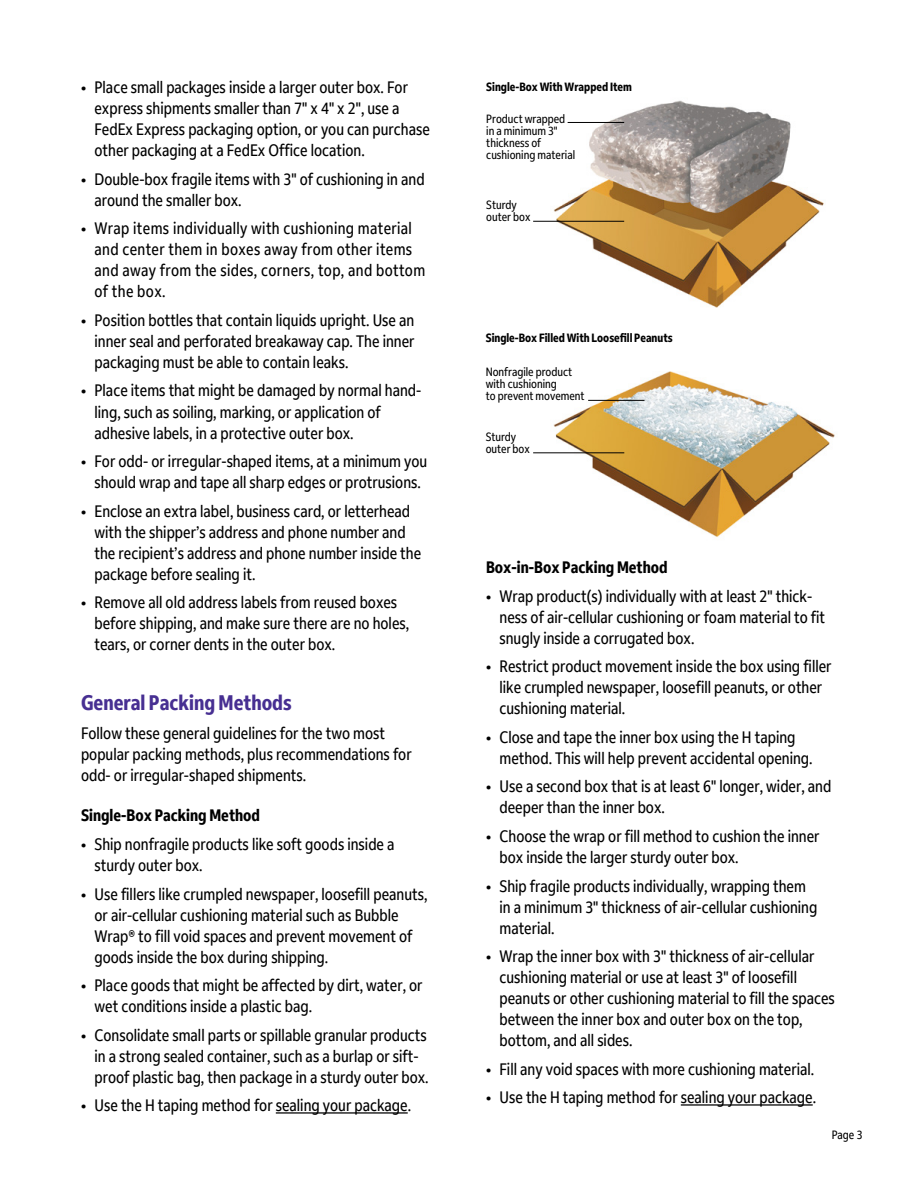
<style>
.page{position:relative;width:918px;height:1188px;background:#fff}
.page>*{position:absolute;margin:0;border:0;box-sizing:border-box;transform-origin:0 0}
.t1{font:700 condensed 21px "Fed Ex Sans";color:#472f92}
.t2{font:condensed 16.5px/21px "Fed Ex Sans";color:#000}
.t3{font:condensed 16.5px/21px "Fed Ex Sans";letter-spacing:.02em;color:#000}
.t4{font:700 condensed 16.5px "Fed Ex Sans";color:#000}
.t5{font:condensed 12px/12px "Fed Ex Sans";color:#000}
.t6{font:700 condensed 12px "Fed Ex Sans";color:#000}
</style>
<div class="page">
<hr style="left:276px;top:1112px;width:132px;height:2px;background:#000">
<hr style="left:681px;top:1104px;width:132px;height:2px;background:#000">
<img style="left:550px;top:371px;width:285px;height:166px">
<hr style="left:588px;top:400px;width:57px;height:1px;background:#000">
<hr style="left:533px;top:452px;width:91px;height:1px;background:#000">
<img style="left:538px;top:100px;width:286px;height:208px">
<hr style="left:568px;top:122px;width:56px;height:1px;background:#000">
<hr style="left:533px;top:221px;width:91px;height:1px;background:#000">
<p class="t2" style="left:94px;top:77px;width:337px;text-indent:-13px">• Place small packages inside a larger outer box. For express shipments smaller than 7" x 4" x 2", use a FedEx Express packaging option, or you can purchase other packaging at a FedEx Office location.</p>
<p class="t2" style="left:94px;top:169px;width:332px;text-indent:-13px">• Double-box fragile items with 3" of cushioning in and around the smaller box.</p>
<p class="t3" style="left:94px;top:218px;width:332px;text-indent:-13px">• Wrap items individually with cushioning material and center them in boxes away from other items and away from the sides, corners, top, and bottom of the box.</p>
<p class="t2" style="left:94px;top:310px;width:322px;text-align:justify;text-indent:-13px">• Position bottles that contain liquids upright. Use an inner seal and perforated breakaway cap. The inner packaging must be able to contain leaks.</p>
<p class="t2" style="left:94px;top:380px;width:328px;text-indent:-13px">• Place items that might be damaged by normal hand&shy;ling, such as soiling, marking, or application of adhesive labels, in a protective outer box.</p>
<p class="t2" style="left:81px;top:451px;width:348px;text-align:center">• For odd- or irregular-shaped items, at a minimum you should wrap and tape all sharp edges or protrusions.</p>
<p class="t2" style="left:94px;top:500px;width:328px;text-indent:-13px">• Enclose an extra label, business card, or letterhead with the shipper’s address and phone number and the recipient’s address and phone number inside the package before sealing it.</p>
<p class="t2" style="left:94px;top:592px;width:316px;text-indent:-13px">• Remove all old address labels from reused boxes before shipping, and make sure there are no holes, tears, or corner dents in the outer box.</p>
<p class="t1" style="left:81px;top:691px;width:212px">General Packing Methods</p>
<p class="t2" style="left:81px;top:723px;width:332px">Follow these general guidelines for the two most popular packing methods, plus recommendations for odd- or irregular-shaped shipments.</p>
<p class="t4" style="left:81px;top:806px;width:181px">Single-Box Packing Method</p>
<p class="t2" style="left:94px;top:834px;width:302px;text-indent:-13px">• Ship nonfragile products like soft goods inside a sturdy outer box.</p>
<p class="t2" style="left:94px;top:883px;width:334px;text-indent:-13px">• Use fillers like crumpled newspaper, loosefill peanuts, or air-cellular cushioning material such as Bubble Wrap® to fill void spaces and prevent movement of goods inside the box during shipping.</p>
<p class="t2" style="left:94px;top:975px;width:330px;text-indent:-13px">• Place goods that might be affected by dirt, water, or wet conditions inside a plastic bag.</p>
<p class="t2" style="left:94px;top:1024px;width:336px;text-indent:-13px">• Consolidate small parts or spillable granular products in a strong sealed container, such as a burlap or sift&shy;proof plastic bag, then package in a sturdy outer box.</p>
<p class="t2" style="left:81px;top:1095px;width:332px">• Use the H taping method for sealing your package.</p>
<p class="t6" style="left:486px;top:79px;width:147px">Single-Box With Wrapped Item</p>
<p class="t5" style="left:486px;top:113px;width:90px">Product wrapped in a minimum 3" thickness of cushioning material</p>
<p class="t5" style="left:486px;top:199px;width:46px">Sturdy outer box</p>
<p class="t6" style="left:486px;top:331px;width:189px">Single-Box Filled With Loosefill Peanuts</p>
<p class="t5" style="left:486px;top:366px;width:100px">Nonfragile product with cushioning<br>to prevent movement</p>
<p class="t5" style="left:486px;top:431px;width:46px">Sturdy outer box</p>
<p class="t4" style="left:486px;top:558px;width:183px">Box-in-Box Packing Method</p>
<p class="t2" style="left:499px;top:586px;width:327px;text-indent:-13px">• Wrap product(s) individually with at least 2" thick&shy;ness of air-cellular cushioning or foam material to fit snugly inside a corrugated box.</p>
<p class="t2" style="left:499px;top:656px;width:334px;text-indent:-13px">• Restrict product movement inside the box using filler like crumpled newspaper, loosefill peanuts, or other cushioning material.</p>
<p class="t2" style="left:499px;top:727px;width:315px;text-indent:-13px">• Close and tape the inner box using the H taping method. This will help prevent accidental opening.</p>
<p class="t2" style="left:499px;top:776px;width:333px;text-indent:-13px">• Use a second box that is at least 6" longer, wider, and deeper than the inner box.</p>
<p class="t2" style="left:499px;top:826px;width:322px;text-indent:-13px">• Choose the wrap or fill method to cushion the inner box inside the larger sturdy outer box.</p>
<p class="t2" style="left:499px;top:875px;width:319px;text-indent:-13px">• Ship fragile products individually, wrapping them in a minimum 3" thickness of air-cellular cushioning material.</p>
<p class="t2" style="left:499px;top:946px;width:337px;text-indent:-13px">• Wrap the inner box with 3" thickness of air-cellular cushioning material or use at least 3" of loosefill peanuts or other cushioning material to fill the spaces between the inner box and outer box on the top, bottom, and all sides.</p>
<p class="t2" style="left:486px;top:1059px;width:330px">• Fill any void spaces with more cushioning material.</p>
<p class="t2" style="left:486px;top:1087px;width:332px">• Use the H taping method for sealing your package.</p>
<p class="t5" style="left:832px;top:1129px;width:32px">Page 3</p>
</div>
